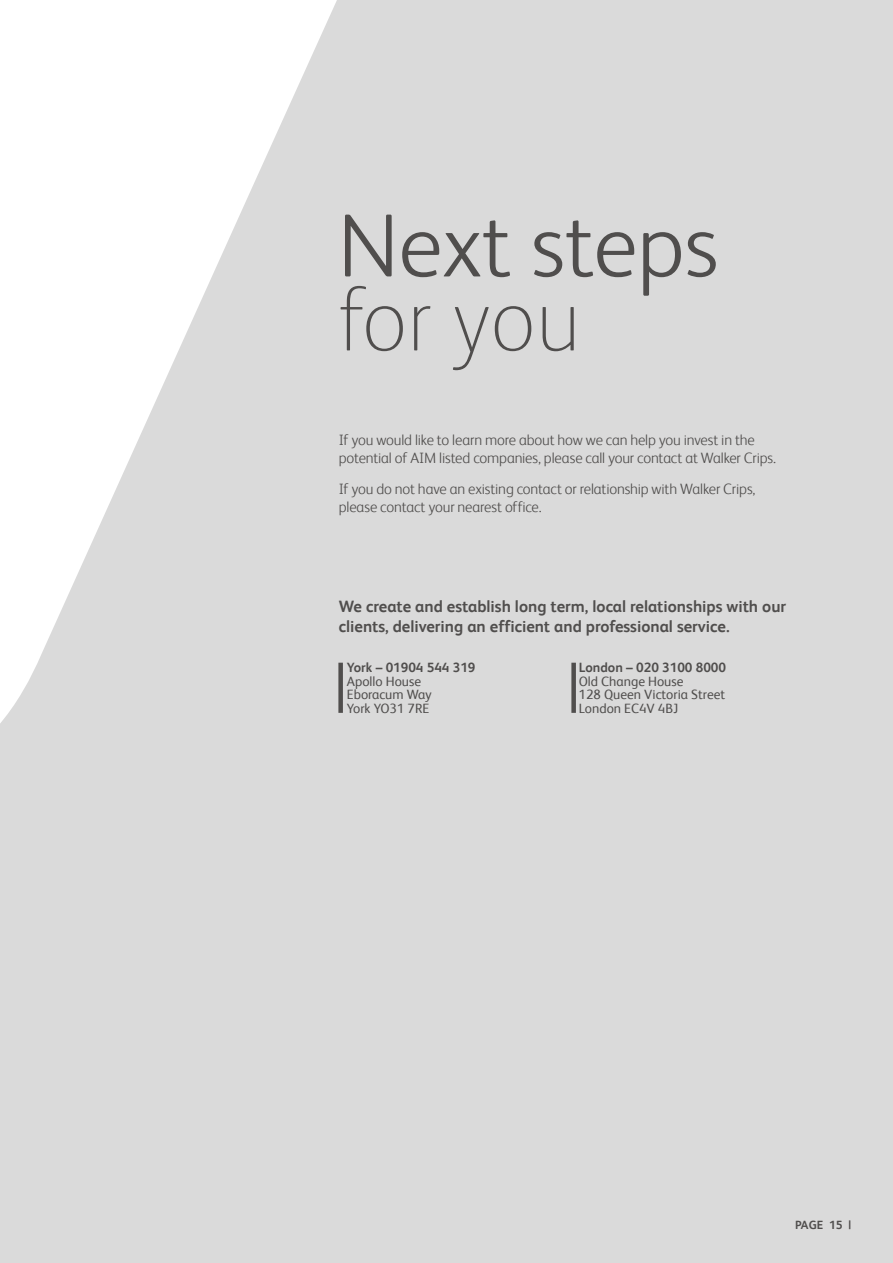
<style>
.page{position:relative;width:893px;height:1263px;background:#dadada}
.page>*{position:absolute;margin:0;border:0;box-sizing:border-box;transform-origin:0 0}
.t1{font:300 90px "FS Albert";color:#504e4d}
.t2{font:100 90px "FS Albert";color:#504e4d}
.t3{font:700 16.5px/19.5px "FS Albert";color:#504e4d}
.t4{font:300 15px/18px "FS Albert";letter-spacing:-.01em;color:#504e4d}
.t5{font:13.5px/13.5px "FS Albert";color:#504e4d}
.t6{font:700 13.5px "FS Albert";color:#504e4d}
.t7{font:700 12px "FS Albert";color:#504e4d}
</style>
<div class="page">
<svg style="left:0;top:0;width:343px;height:723px;fill:#fff"></svg>
<div style="left:571px;top:663px;width:5px;height:50px;background:#504e4d"></div>
<div style="left:338px;top:663px;width:5px;height:50px;background:#504e4d"></div>
<h1 class="t1" style="left:338px;top:194px;width:382px">Next steps</h1>
<h1 class="t2" style="left:338px;top:269px;width:244px">for you</h1>
<p class="t4" style="left:339px;top:431px;width:439px">If you would like to learn more about how we can help you invest in the potential of AIM listed companies, please call your contact at Walker Crips.</p>
<p class="t4" style="left:339px;top:479px;width:418px">If you do not have an existing contact or relationship with Walker Crips, please contact your nearest office.</p>
<p class="t3" style="left:339px;top:596px;width:449px">We create and establish long term, local relationships with our clients, delivering an efficient and professional service.</p>
<p class="t6" style="left:347px;top:660px;width:130px">York – 01904 544 319</p>
<p class="t5" style="left:347px;top:674px;width:86px">Apollo House<br>Eboracum Way<br>York YO31 7RE</p>
<p class="t6" style="left:579px;top:660px;width:149px">London – 020 3100 8000</p>
<p class="t5" style="left:579px;top:674px;width:148px">Old Change House<br>128 Queen Victoria Street<br>London EC4V 4BJ</p>
<p class="t7" style="left:795px;top:1218px;width:57px">PAGE 15 |</p>
</div>
